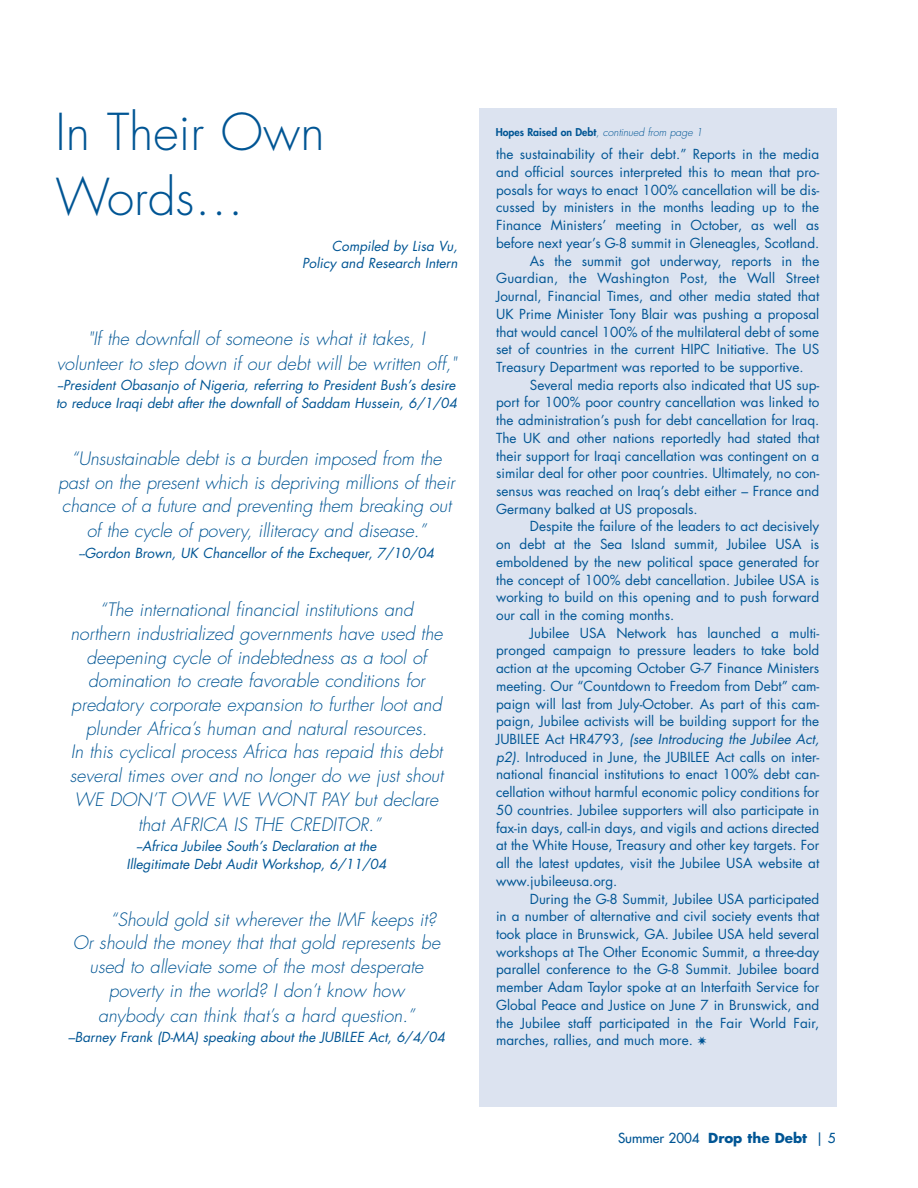
<style>
.page{position:relative;width:918px;height:1188px;background:#fff}
.page>*{position:absolute;margin:0;border:0;box-sizing:border-box;transform-origin:0 0}
.t1{font:300 49.5px/65.1px "Futura";color:#005594}
.t2{font:italic 300 18px/23.9px "Futura";color:#005594;text-align:center}
.t3{font:13.5px "Futura";color:#005594}
.t4{font:italic 13.5px/17.7px "Futura";color:#005594;text-align:right}
.t5{font:13.5px "Futura";color:#005594}
.t6{font:italic 300 10.5px "Futura";letter-spacing:-.005em;color:#005594}
.s1{font-weight:800;font-style:normal}
.s2{font-style:normal}
.s3{font-style:italic}
.s4{font-weight:700}
</style>
<div class="page">
<div style="left:479px;top:108px;width:358px;height:999px;background:#dce3f0"></div>
<h1 class="t1" style="left:56px;top:104px;width:271px">In Their Own<br>Words…</h1>
<p class="t4" style="left:302px;top:238px;width:157px">Compiled by Lisa Vu,<br>Policy and Research Intern</p>
<h2 class="t2" style="left:57px;top:327px;width:401px;line-height:24.9px">"If the downfall of someone is what it takes, I volunteer to step down if our debt will be written off,"</h2>
<p class="t4" style="left:56px;top:378px;width:403px;text-align:left">--President Obasanjo of Nigeria, referring to President Bush’s desire to reduce Iraqi debt after the downfall of Saddam Hussein, 6/1/04</p>
<h2 class="t2" style="left:58px;top:448px;width:398px">“Unsustainable debt is a burden imposed from the past on the present which is depriving millions of their chance of a future and preventing them breaking out of the cycle of povery, illiteracy and disease.”</h2>
<p class="t4" style="left:79px;top:545px;width:357px">--Gordon Brown, UK Chancellor of the Exchequer, 7/10/04</p>
<p class="t2" style="left:70px;top:600px;width:375px">“The international financial institutions and northern industrialized governments have used the deepening cycle of indebtedness as a tool of domination to create favorable conditions for predatory corporate expansion to further loot and plunder Africa’s human and natural resources.<br>In this cyclical process Africa has repaid this debt several times over and no longer do we just shout WE DON’T OWE WE WONT PAY but declare that AFRICA IS THE CREDITOR.”</p>
<p class="t4" style="left:126px;top:839px;width:262px;text-align:center">--Africa Jubilee South’s Declaration at the<br>Illegitimate Debt Audit Workshop, 6/11/04</p>
<h2 class="t2" style="left:110px;top:909px;width:328px">“Should gold sit wherever the IMF keeps it?</h2>
<h2 class="t2" style="left:73px;top:932px;width:369px">Or should the money that that gold represents be</h2>
<h2 class="t2" style="left:90px;top:956px;width:335px">used to alleviate some of the most desperate</h2>
<h2 class="t2" style="left:109px;top:980px;width:297px">poverty in the world? I don’t know how</h2>
<h2 class="t2" style="left:98px;top:1005px;width:318px">anybody can think that’s a hard question.”</h2>
<p class="t4" style="left:68px;top:1030px;width:378px">–Barney Frank (D-MA) speaking about the JUBILEE Act, 6/4/04</p>
<p class="t6" style="left:496px;top:128px;width:208px"><span class="s1">Hopes Raised on Debt</span>, continued from page 1</p>
<p class="t3" style="left:496px;top:148px;width:325px">the sustainability of their debt.” Reports in the media</p>
<p class="t3" style="left:496px;top:166px;width:325px">and official sources interpreted this to mean that pro-</p>
<p class="t3" style="left:496px;top:184px;width:325px">posals for ways to enact 100% cancellation will be dis-</p>
<p class="t3" style="left:496px;top:201px;width:325px">cussed by ministers in the months leading up to the</p>
<p class="t3" style="left:496px;top:219px;width:325px">Finance Ministers’ meeting in October, as well as</p>
<p class="t3" style="left:496px;top:237px;width:325px">before next year’s G-8 summit in Gleneagles, Scotland.</p>
<p class="t3" style="left:530px;top:255px;width:291px">As the summit got underway, reports in the</p>
<p class="t3" style="left:496px;top:272px;width:325px">Guardian, the Washington Post, the Wall Street</p>
<p class="t3" style="left:496px;top:290px;width:325px">Journal, Financial Times, and other media stated that</p>
<p class="t3" style="left:496px;top:308px;width:325px">UK Prime Minister Tony Blair was pushing a proposal</p>
<p class="t3" style="left:496px;top:325px;width:325px">that would cancel 100% of the multilateral debt of some</p>
<p class="t3" style="left:496px;top:343px;width:325px">set of countries in the current HIPC Initiative. The US</p>
<p class="t3" style="left:496px;top:361px;width:309px">Treasury Department was reported to be supportive.</p>
<p class="t3" style="left:530px;top:379px;width:291px">Several media reports also indicated that US sup-</p>
<p class="t3" style="left:496px;top:396px;width:325px">port for 100% poor country cancellation was linked to</p>
<p class="t3" style="left:496px;top:414px;width:325px">the administration’s push for debt cancellation for Iraq.</p>
<p class="t3" style="left:496px;top:432px;width:325px">The UK and other nations reportedly had stated that</p>
<p class="t3" style="left:496px;top:449px;width:325px">their support for Iraqi cancellation was contingent on a</p>
<p class="t3" style="left:496px;top:467px;width:325px">similar deal for other poor countries. Ultimately, no con-</p>
<p class="t3" style="left:496px;top:485px;width:325px">sensus was reached on Iraq’s debt either – France and</p>
<p class="t3" style="left:496px;top:503px;width:203px">Germany balked at US proposals.</p>
<p class="t3" style="left:530px;top:520px;width:291px">Despite the failure of the leaders to act decisively</p>
<p class="t3" style="left:496px;top:538px;width:325px">on debt at the Sea Island summit, Jubilee USA is</p>
<p class="t3" style="left:496px;top:556px;width:325px">emboldened by the new political space generated for</p>
<p class="t3" style="left:496px;top:573px;width:325px">the concept of 100% debt cancellation. Jubilee USA is</p>
<p class="t3" style="left:496px;top:591px;width:325px">working to build on this opening and to push forward</p>
<p class="t3" style="left:496px;top:609px;width:180px">our call in the coming months.</p>
<p class="t3" style="left:530px;top:627px;width:291px">Jubilee USA Network has launched a multi-</p>
<p class="t3" style="left:496px;top:644px;width:325px">pronged campaign to pressure leaders to take bold</p>
<p class="t3" style="left:496px;top:662px;width:325px">action at the upcoming October G-7 Finance Ministers</p>
<p class="t3" style="left:496px;top:680px;width:325px">meeting. Our “Countdown to Freedom from Debt” cam-</p>
<p class="t3" style="left:496px;top:697px;width:325px">paign will last from July-October. As part of this cam-</p>
<p class="t3" style="left:496px;top:715px;width:325px">paign, Jubilee activists will be building support for the</p>
<p class="t4" style="left:496px;top:731px;width:325px"><span class="s2">JUBILEE Act HR4793,</span> (see Introducing the Jubilee Act,</p>
<p class="t3" style="left:496px;top:751px;width:325px"><span class="s3">p2)</span>. Introduced in June, the JUBILEE Act calls on inter-</p>
<p class="t3" style="left:496px;top:768px;width:325px">national financial institutions to enact 100% debt can-</p>
<p class="t3" style="left:496px;top:786px;width:325px">cellation without harmful economic policy conditions for</p>
<p class="t3" style="left:496px;top:804px;width:325px">50 countries. Jubilee supporters will also participate in</p>
<p class="t3" style="left:496px;top:822px;width:325px">fax-in days, call-in days, and vigils and actions directed</p>
<p class="t3" style="left:496px;top:839px;width:325px">at the White House, Treasury and other key targets. For</p>
<p class="t3" style="left:496px;top:857px;width:325px">all the latest updates, visit the Jubilee USA website at</p>
<p class="t3" style="left:496px;top:875px;width:123px">www.jubileeusa.org.</p>
<p class="t3" style="left:530px;top:892px;width:291px">During the G-8 Summit, Jubilee USA participated</p>
<p class="t3" style="left:496px;top:910px;width:325px">in a number of alternative and civil society events that</p>
<p class="t3" style="left:496px;top:928px;width:325px">took place in Brunswick, GA. Jubilee USA held several</p>
<p class="t3" style="left:496px;top:946px;width:325px">workshops at The Other Economic Summit, a three-day</p>
<p class="t3" style="left:496px;top:963px;width:325px">parallel conference to the G-8 Summit. Jubilee board</p>
<p class="t3" style="left:496px;top:981px;width:325px">member Adam Taylor spoke at an Interfaith Service for</p>
<p class="t3" style="left:496px;top:999px;width:325px">Global Peace and Justice on June 7 in Brunswick, and</p>
<p class="t3" style="left:496px;top:1016px;width:325px">the Jubilee staff participated in the Fair World Fair,</p>
<p class="t3" style="left:496px;top:1034px;width:212px">marches, rallies, and much more. ✷</p>
<p class="t5" style="left:618px;top:1131px;width:219px">Summer 2004 <span class="s4">Drop the Debt</span> | 5</p>
</div>
